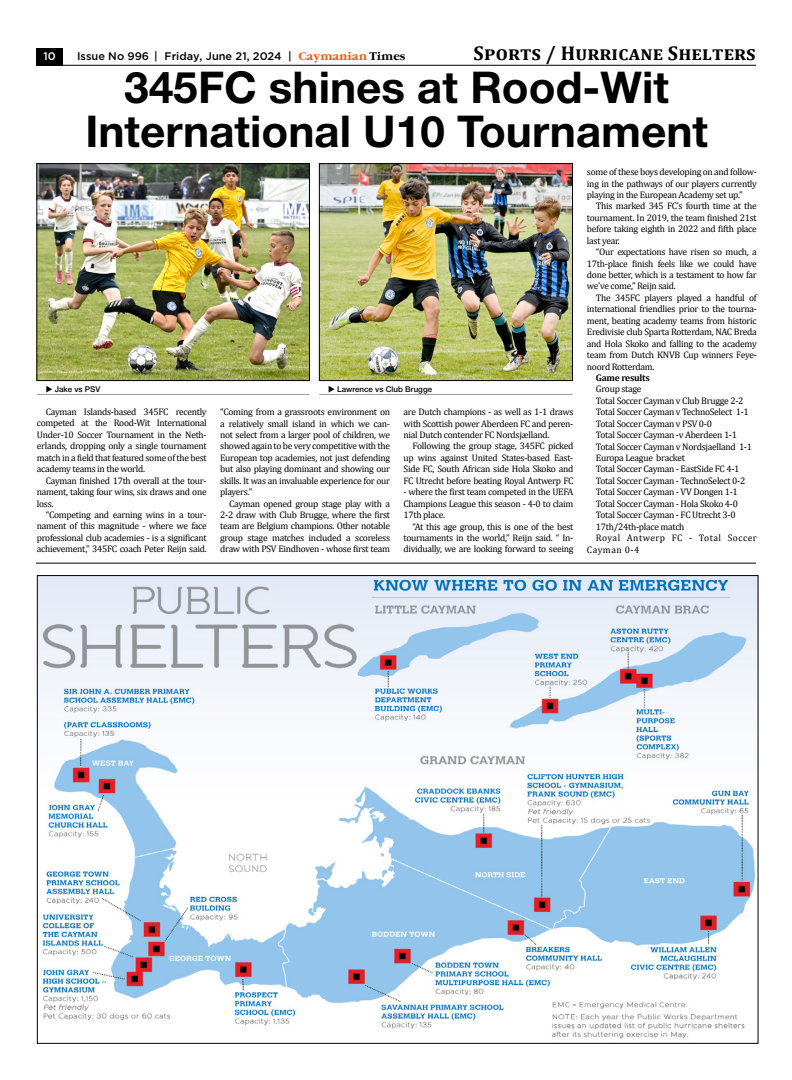
<style>
.page{position:relative;width:792px;height:1080px;background:#fff}
.page>*{position:absolute;margin:0;border:0;box-sizing:border-box;transform-origin:0 0}
.t1{font:700 44px/44px "Helvetica Neue Cyr";color:#000;text-align:center}
.t2{font:700 20px "Cambria";letter-spacing:.01em;color:#000}
.t3{font:500 11px "Gotham";color:#000}
.t4{font:500 11px "Gotham";color:#fff}
.t5{font:9.5px/11.4px "Cambria";letter-spacing:-.03em;color:#000;text-align:justify}
.t6{font:9.5px "Cambria";letter-spacing:.05em;color:#000}
.t7{font:700 9.5px "Cambria";letter-spacing:-.03em;color:#000}
.t8{font:500 8px "Helvetica Neue Cyr";color:#000}
.s1{font-family:"Garamond C";font-weight:700;color:#ea5b0b}
.s2{font-family:"Garamond C";font-weight:700}
</style>
<div class="page">
<img style="left:39px;top:165px;width:269px;height:214px">
<div style="left:37px;top:163px;width:273px;height:218px;border:1px solid #000"></div>
<img style="left:321px;top:165px;width:250px;height:214px">
<div style="left:319px;top:163px;width:254px;height:218px;border:1px solid #000"></div>
<hr style="left:37px;top:394px;width:273px;height:1px;background:#9d9d9c">
<hr style="left:319px;top:394px;width:254px;height:1px;background:#9d9d9c">
<img style="left:39px;top:577px;width:718px;height:462px">
<hr style="left:36px;top:563px;width:720px;height:1px;background:#000">
<div style="left:36px;top:48px;width:27px;height:18px;background:#000"></div>
<hr style="left:36px;top:65px;width:720px;height:1px;background:#000">
<p class="t4" style="left:43px;top:49px;width:14px">10</p>
<p class="t3" style="left:77px;top:49px;width:330px">Issue No 996 | Friday, June 21, 2024 | <span class="s1">Caymanian</span> <span class="s2">Times</span></p>
<h2 class="t2" style="left:474px;top:39px;width:284px">Sports / Hurricane Shelters</h2>
<h1 class="t1" style="left:86px;top:66px;width:624px">345FC shines at Rood-Wit<br>International U10 Tournament</h1>
<p class="t8" style="left:55px;top:385px;width:47px">Jake vs PSV</p>
<p class="t8" style="left:337px;top:385px;width:97px">Lawrence vs Club Brugge</p>
<p class="t5" style="left:37px;top:406px;width:171px;text-indent:9px">Cayman Islands-based 345FC recently competed at the Rood-Wit International Under-10 Soccer Tournament in the Neth&shy;erlands, dropping only a single tournament match in a field that featured some of the best academy teams in the world.</p>
<p class="t5" style="left:37px;top:475px;width:171px;text-indent:9px">Cayman finished 17th overall at the tour&shy;nament, taking four wins, six draws and one loss.</p>
<p class="t5" style="left:37px;top:509px;width:171px;text-indent:9px">“Competing and earning wins in a tour&shy;nament of this magnitude - where we face professional club academies - is a significant achievement,” 345FC coach Peter Reijn said.</p>
<p class="t5" style="left:220px;top:406px;width:171px">“Coming from a grassroots environment on a relatively small island in which we can&shy;not select from a larger pool of children, we showed again to be very competitive with the European top academies, not just defending but also playing dominant and showing our skills. It was an invaluable experience for our players.”</p>
<p class="t5" style="left:220px;top:498px;width:171px;text-indent:9px">Cayman opened group stage play with a 2-2 draw with Club Brugge, where the first team are Belgium champions. Other notable group stage matches included a scoreless draw with PSV Eindhoven - whose first team</p>
<p class="t5" style="left:404px;top:406px;width:171px">are Dutch champions - as well as 1-1 draws with Scottish power Aberdeen FC and peren&shy;nial Dutch contender FC Nordsjælland.</p>
<p class="t5" style="left:404px;top:440px;width:171px;text-indent:9px">Following the group stage, 345FC picked up wins against United States-based East-Side FC, South African side Hola Skoko and FC Utrecht before beating Royal Antwerp FC</p>
<p class="t5" style="left:404px;top:486px;width:171px">- where the first team competed in the UEFA Champions League this season - 4-0 to claim 17th place.</p>
<p class="t5" style="left:404px;top:521px;width:171px;text-indent:9px">“At this age group, this is one of the best tournaments in the world,” Reijn said. “ In&shy;dividually, we are looking forward to seeing</p>
<p class="t5" style="left:587px;top:166px;width:171px">some of these boys developing on and follow&shy;ing in the pathways of our players currently playing in the European Academy set up.”</p>
<p class="t5" style="left:587px;top:200px;width:171px;text-indent:9px">This marked 345 FC’s fourth time at the tournament. In 2019, the team finished 21st before taking eighth in 2022 and fifth place last year.</p>
<p class="t5" style="left:587px;top:246px;width:171px;text-indent:9px">“Our expectations have risen so much, a 17th-place finish feels like we could have done better, which is a testament to how far we’ve come,” Reijn said.</p>
<p class="t5" style="left:587px;top:292px;width:171px;text-indent:9px">The 345FC players played a handful of international friendlies prior to the tourna&shy;ment, beating academy teams from historic Eredivisie club Sparta Rotterdam, NAC Breda and Hola Skoko and falling to the academy team from Dutch KNVB Cup winners Feye&shy;noord Rotterdam.</p>
<p class="t7" style="left:596px;top:371px;width:55px">Game results</p>
<p class="t5" style="left:596px;top:383px;width:47px">Group stage</p>
<p class="t5" style="left:596px;top:395px;width:149px">Total Soccer Cayman v Club Brugge 2-2</p>
<p class="t5" style="left:596px;top:406px;width:154px">Total Soccer Cayman v TechnoSelect 1-1</p>
<p class="t5" style="left:596px;top:418px;width:118px">Total Soccer Cayman v PSV 0-0</p>
<p class="t5" style="left:596px;top:429px;width:143px">Total Soccer Cayman -v Aberdeen 1-1</p>
<p class="t5" style="left:596px;top:441px;width:158px">Total Soccer Cayman v Nordsjaelland 1-1</p>
<p class="t5" style="left:596px;top:452px;width:91px">Europa League bracket</p>
<p class="t5" style="left:596px;top:463px;width:145px">Total Soccer Cayman - EastSide FC 4-1</p>
<p class="t5" style="left:596px;top:475px;width:151px">Total Soccer Cayman - TechnoSelect 0-2</p>
<p class="t5" style="left:596px;top:486px;width:143px">Total Soccer Cayman - VV Dongen 1-1</p>
<p class="t5" style="left:596px;top:498px;width:144px">Total Soccer Cayman - Hola Skoko 4-0</p>
<p class="t5" style="left:596px;top:509px;width:141px">Total Soccer Cayman - FC Utrecht 3-0</p>
<p class="t5" style="left:596px;top:521px;width:90px">17th/24th-place match</p>
<p class="t6" style="left:596px;top:532px;width:162px">Royal Antwerp FC - Total Soccer</p>
<p class="t5" style="left:587px;top:544px;width:54px">Cayman 0-4</p>
</div>
